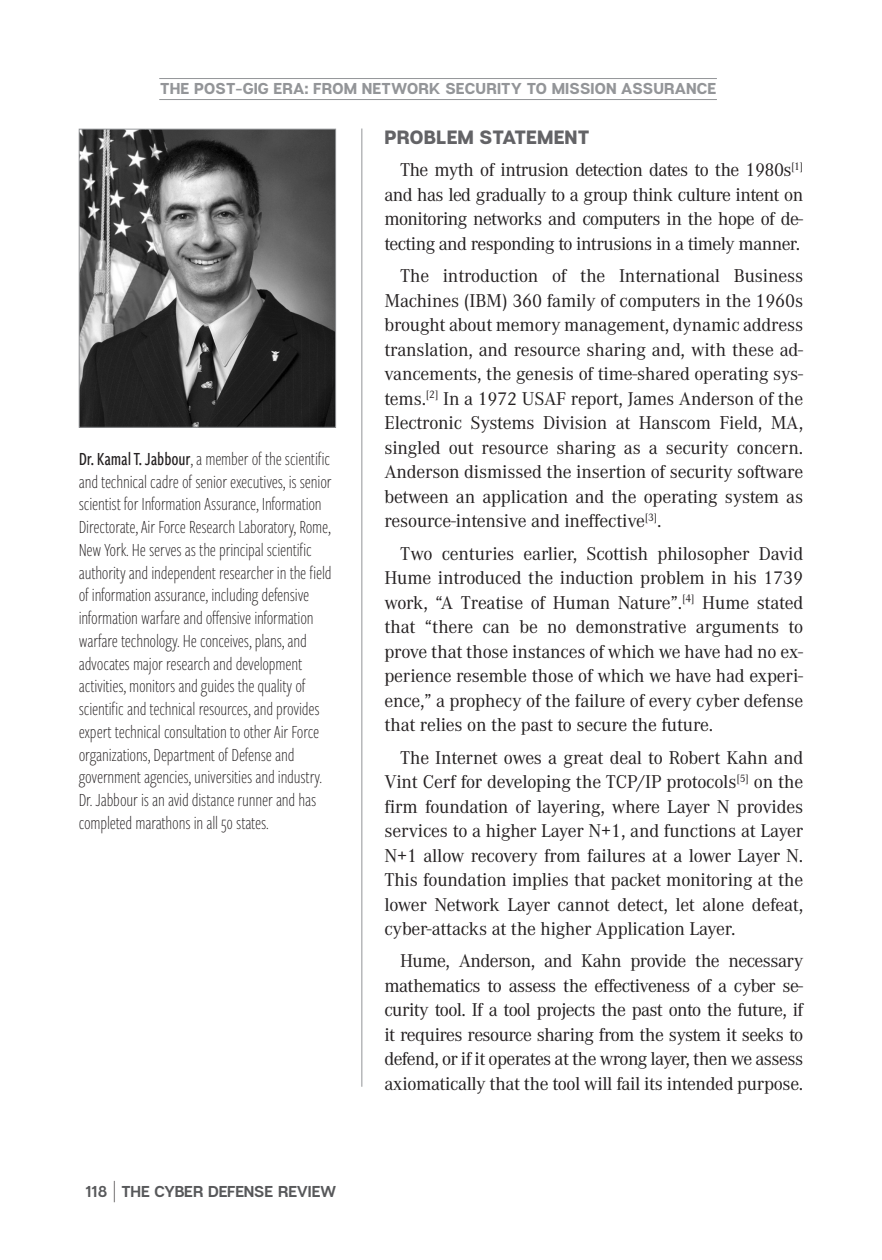
<style>
.page{position:relative;width:882px;height:1260px;background:#fff}
.page>*{position:absolute;margin:0;border:0;box-sizing:border-box;transform-origin:0 0}
.t1{font:19.25px/24.5px "Corporate A Pro";letter-spacing:-.01em;color:#231f20;text-align:justify}
.t2{font:300 19.25px/22.8px "Freight Sans Cmp Pro";letter-spacing:-.01em;color:#231f20}
.t3{font:800 19.25px "Articulat CF";letter-spacing:.005em;color:#636366}
.t4{font:800 15.75px "Articulat CF";letter-spacing:.01em;color:#939598}
.t5{font:700 15.75px "Articulat CF";letter-spacing:-.015em;color:#57585a}
.s1{font-weight:500}
.s2{font-family:"Bebas Neue";font-weight:300;font-size:29.75px;color:#231f20}
</style>
<div class="page">
<hr style="left:159px;top:78px;width:558px;height:1px;background:#939598">
<hr style="left:159px;top:99px;width:558px;height:1px;background:#939598">
<hr style="left:361px;top:129px;width:1px;height:958px;background:#939598">
<img style="left:81px;top:131px;width:253px;height:295px">
<div style="left:79px;top:129px;width:257px;height:299px;border:1px solid #939598"></div>
<p class="t4" style="left:160px;top:79px;width:558px">THE POST-GIG ERA: FROM NETWORK SECURITY TO MISSION ASSURANCE</p>
<p class="t3" style="left:385px;top:126px;width:206px">PROBLEM STATEMENT</p>
<p class="t1" style="left:384px;top:157px;width:420px;text-indent:16px">The myth of intrusion detection dates to the 1980s<sup>[1] </sup>and has led gradually to a group think culture intent on monitoring networks and computers in the hope of de&shy;tecting and responding to intrusions in a timely manner.</p>
<p class="t1" style="left:384px;top:263px;width:420px;text-indent:16px">The introduction of the International Business Machines (IBM) 360 family of computers in the 1960s brought about memory management, dynamic address translation, and resource sharing and, with these ad&shy;vancements, the genesis of time-shared operating sys&shy;tems.<sup>[2]</sup> In a 1972 USAF report, James Anderson of the Electronic Systems Division at Hanscom Field, MA, singled out resource sharing as a security concern.<br>Anderson dismissed the insertion of security software between an application and the operating system as resource-intensive and ineffective<sup>[3]</sup>.</p>
<p class="t1" style="left:384px;top:540px;width:420px;text-indent:16px">Two centuries earlier, Scottish philosopher David Hume introduced the induction problem in his 1739 work, “A Treatise of Human Nature”.<sup>[4]</sup> Hume stated that “there can be no demonstrative arguments to prove that those instances of which we have had no ex&shy;perience resemble those of which we have had experi&shy;ence,” a prophecy of the failure of every cyber defense that relies on the past to secure the future.</p>
<p class="t1" style="left:384px;top:744px;width:420px;text-indent:16px">The Internet owes a great deal to Robert Kahn and Vint Cerf for developing the TCP/IP protocols<sup>[5]</sup> on the firm foundation of layering, where Layer N provides services to a higher Layer N+1, and functions at Layer N+1 allow recovery from failures at a lower Layer N.<br>This foundation implies that packet monitoring at the lower Network Layer cannot detect, let alone defeat, cyber-attacks at the higher Application Layer.</p>
<p class="t1" style="left:384px;top:948px;width:420px;text-indent:16px">Hume, Anderson, and Kahn provide the necessary mathematics to assess the effectiveness of a cyber se&shy;curity tool. If a tool projects the past onto the future, if it requires resource sharing from the system it seeks to defend, or if it operates at the wrong layer, then we assess axiomatically that the tool will fail its intended purpose.</p>
<p class="t2" style="left:79px;top:447px;width:254px"><span class="s1">Dr. Kamal T. Jabbour</span>, a member of the scientific and technical cadre of senior executives, is senior scientist for Information Assurance, Information Directorate, Air Force Research Laboratory, Rome, New York. He serves as the principal scientific authority and independent researcher in the field of information assurance, including defensive information warfare and offensive information warfare technology. He conceives, plans, and advocates major research and development activities, monitors and guides the quality of scientific and technical resources, and provides expert technical consultation to other Air Force organizations, Department of Defense and government agencies, universities and industry.<br>Dr. Jabbour is an avid distance runner and has completed marathons in all 50 states.</p>
<p class="t5" style="left:85px;top:1182px;width:252px">118 <span class="s2">|</span> THE CYBER DEFENSE REVIEW</p>
</div>
